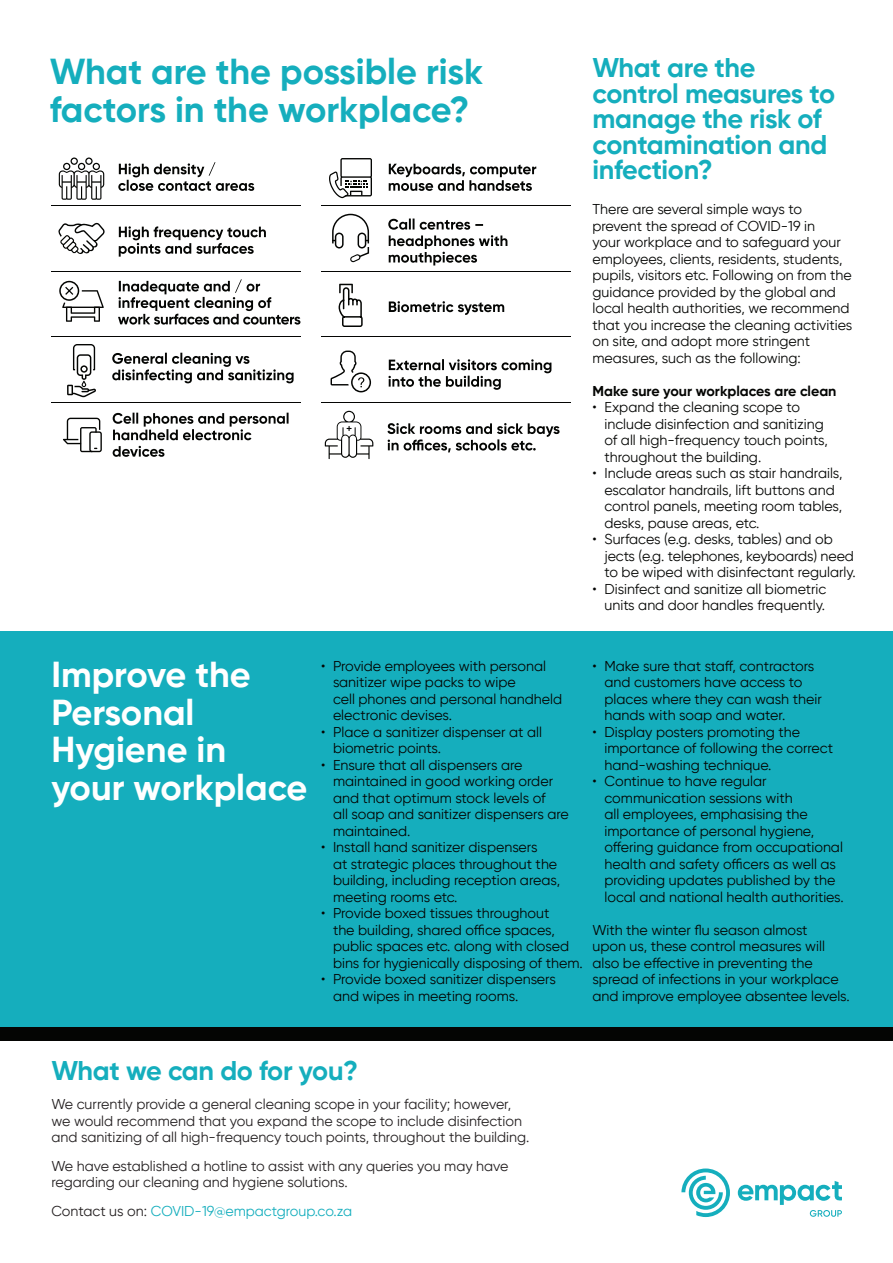
<style>
.page{position:relative;width:893px;height:1263px;background:#fff}
.page>*{position:absolute;margin:0;border:0;box-sizing:border-box;transform-origin:0 0}
.t1{font:700 36px "Gilroy";color:#15aebd}
.t2{font:700 36px "Gilroy";color:#fff}
.t3{font:700 27px "Gilroy";letter-spacing:-.01em;color:#15aebd}
.t4{font:14.25px/16.5px "Gilroy";color:#040503}
.t5{font:14.25px "Gilroy";color:#231f20}
.t6{font:14.25px "Gilroy";color:#15aebd}
.t7{font:700 14.25px "Gilroy";color:#040503}
.s1{color:#231f20}
</style>
<div class="page">
<div style="left:0;top:631px;width:893px;height:406px;background:#15aebd"></div>
<svg style="left:738px;top:1181px;width:104px;height:36px"></svg>
<svg style="left:681px;top:1168px;width:49px;height:49px"></svg>
<div style="left:0;top:1028px;width:893px;height:13px;background:#040503"></div>
<svg style="left:58px;top:222px;width:47px;height:32px"></svg>
<svg style="left:67px;top:344px;width:29px;height:53px"></svg>
<svg style="left:63px;top:418px;width:39px;height:34px"></svg>
<svg style="left:329px;top:158px;width:43px;height:40px"></svg>
<svg style="left:332px;top:214px;width:37px;height:49px"></svg>
<svg style="left:339px;top:284px;width:24px;height:43px"></svg>
<svg style="left:389px;top:164px;width:147px;height:27px"></svg>
<svg style="left:388px;top:219px;width:119px;height:46px"></svg>
<svg style="left:388px;top:359px;width:163px;height:31px"></svg>
<svg style="left:389px;top:301px;width:115px;height:14px"></svg>
<svg style="left:112px;top:353px;width:182px;height:30px"></svg>
<svg style="left:118px;top:279px;width:182px;height:46px"></svg>
<svg style="left:119px;top:226px;width:147px;height:31px"></svg>
<svg style="left:118px;top:162px;width:136px;height:29px"></svg>
<svg style="left:59px;top:157px;width:45px;height:43px"></svg>
<svg style="left:113px;top:446px;width:51px;height:11px"></svg>
<svg style="left:113px;top:413px;width:176px;height:27px"></svg>
<svg style="left:387px;top:423px;width:173px;height:29px"></svg>
<svg style="left:59px;top:281px;width:45px;height:41px"></svg>
<svg style="left:331px;top:351px;width:40px;height:41px"></svg>
<svg style="left:325px;top:411px;width:48px;height:48px"></svg>
<hr style="left:52px;top:271px;width:249px;height:1px;background:#040503">
<hr style="left:52px;top:205px;width:249px;height:1px;background:#040503">
<hr style="left:322px;top:205px;width:249px;height:1px;background:#040503">
<hr style="left:322px;top:271px;width:249px;height:1px;background:#040503">
<hr style="left:52px;top:336px;width:249px;height:1px;background:#040503">
<hr style="left:322px;top:336px;width:249px;height:1px;background:#040503">
<hr style="left:321px;top:403px;width:249px;height:1px;background:#040503">
<hr style="left:52px;top:402px;width:249px;height:1px;background:#040503">
<p class="t1" style="left:50px;top:49px;width:435px">What are the possible risk</p>
<p class="t1" style="left:50px;top:87px;width:421px">factors in the workplace?</p>
<p class="t3" style="left:592px;top:51px;width:164px">What are the</p>
<p class="t3" style="left:592px;top:77px;width:244px">control measures to</p>
<p class="t3" style="left:592px;top:102px;width:231px">manage the risk of</p>
<p class="t3" style="left:592px;top:128px;width:236px">contamination and</p>
<p class="t3" style="left:592px;top:153px;width:122px">infection?</p>
<p class="t4" style="left:592px;top:201px;width:211px">There are several simple ways to</p>
<p class="t4" style="left:592px;top:217px;width:224px">prevent the spread of COVID-19 in</p>
<p class="t4" style="left:592px;top:234px;width:250px">your workplace and to safeguard your</p>
<p class="t4" style="left:592px;top:250px;width:252px">employees, clients, residents, students,</p>
<p class="t4" style="left:592px;top:267px;width:261px">pupils, visitors etc. Following on from the</p>
<p class="t4" style="left:592px;top:283px;width:245px">guidance provided by the global and</p>
<p class="t4" style="left:592px;top:300px;width:258px">local health authorities, we recommend</p>
<p class="t4" style="left:592px;top:316px;width:261px">that you increase the cleaning activities</p>
<p class="t4" style="left:592px;top:333px;width:219px">on site, and adopt more stringent</p>
<p class="t4" style="left:592px;top:349px;width:210px">measures, such as the following:</p>
<p class="t7" style="left:592px;top:382px;width:246px">Make sure your workplaces are clean</p>
<p class="t4" style="left:592px;top:399px;width:209px">• Expand the cleaning scope to</p>
<p class="t4" style="left:604px;top:415px;width:221px">include disinfection and sanitizing</p>
<p class="t4" style="left:604px;top:432px;width:225px">of all high-frequency touch points,</p>
<p class="t4" style="left:604px;top:448px;width:158px">throughout the building.</p>
<p class="t4" style="left:592px;top:465px;width:252px">• Include areas such as stair handrails,</p>
<p class="t4" style="left:604px;top:481px;width:232px">escalator handrails, lift buttons and</p>
<p class="t4" style="left:604px;top:498px;width:239px">control panels, meeting room tables,</p>
<p class="t4" style="left:604px;top:514px;width:157px">desks, pause areas, etc.</p>
<p class="t4" style="left:604px;top:531px;width:253px;text-indent:-12px">• Surfaces (e.g. desks, tables) and ob jects (e.g. telephones, keyboards) need to be wiped with disinfectant regularly.</p>
<p class="t4" style="left:592px;top:580px;width:235px">• Disinfect and sanitize all biometric</p>
<p class="t4" style="left:604px;top:597px;width:222px">units and door handles frequently.</p>
<p class="t2" style="left:51px;top:652px;width:201px">Improve the</p>
<p class="t2" style="left:51px;top:690px;width:145px">Personal</p>
<p class="t2" style="left:51px;top:727px;width:176px">Hygiene in</p>
<p class="t2" style="left:51px;top:765px;width:257px">your workplace</p>
<p class="t4" style="left:321px;top:657px;width:227px">• Provide employees with personal</p>
<p class="t4" style="left:333px;top:674px;width:184px">sanitizer wipe packs to wipe</p>
<p class="t4" style="left:333px;top:690px;width:231px">cell phones and personal handheld</p>
<p class="t4" style="left:333px;top:707px;width:120px">electronic devises.</p>
<p class="t4" style="left:321px;top:723px;width:223px">• Place a sanitizer dispenser at all</p>
<p class="t4" style="left:333px;top:740px;width:110px">biometric points.</p>
<p class="t4" style="left:321px;top:756px;width:203px">• Ensure that all dispensers are</p>
<p class="t4" style="left:333px;top:773px;width:222px">maintained in good working order</p>
<p class="t4" style="left:333px;top:789px;width:214px">and that optimum stock levels of</p>
<p class="t4" style="left:333px;top:806px;width:237px">all soap and sanitizer dispensers are</p>
<p class="t4" style="left:333px;top:822px;width:79px">maintained.</p>
<p class="t4" style="left:321px;top:839px;width:218px">• Install hand sanitizer dispensers</p>
<p class="t4" style="left:333px;top:855px;width:226px">at strategic places throughout the</p>
<p class="t4" style="left:333px;top:872px;width:229px">building, including reception areas,</p>
<p class="t4" style="left:333px;top:888px;width:126px">meeting rooms etc.</p>
<p class="t4" style="left:321px;top:905px;width:230px">• Provide boxed tissues throughout</p>
<p class="t4" style="left:333px;top:921px;width:223px">the building, shared office spaces,</p>
<p class="t4" style="left:333px;top:938px;width:238px">public spaces etc. along with closed</p>
<p class="t4" style="left:333px;top:954px;width:251px">bins for hygienically disposing of them.</p>
<p class="t4" style="left:321px;top:971px;width:236px">• Provide boxed sanitizer dispensers</p>
<p class="t4" style="left:333px;top:987px;width:187px">and wipes in meeting rooms.</p>
<p class="t4" style="left:592px;top:657px;width:223px">• Make sure that staff, contractors</p>
<p class="t4" style="left:604px;top:674px;width:200px">and customers have access to</p>
<p class="t4" style="left:604px;top:690px;width:219px">places where they can wash their</p>
<p class="t4" style="left:604px;top:707px;width:182px">hands with soap and water.</p>
<p class="t4" style="left:592px;top:723px;width:209px">• Display posters promoting the</p>
<p class="t4" style="left:604px;top:740px;width:230px">importance of following the correct</p>
<p class="t4" style="left:604px;top:756px;width:168px">hand-washing technique.</p>
<p class="t4" style="left:592px;top:773px;width:176px">• Continue to have regular</p>
<p class="t4" style="left:604px;top:789px;width:190px">communication sessions with</p>
<p class="t4" style="left:604px;top:806px;width:205px">all employees, emphasising the</p>
<p class="t4" style="left:604px;top:822px;width:211px">importance of personal hygiene,</p>
<p class="t4" style="left:604px;top:839px;width:240px">offering guidance from occupational</p>
<p class="t4" style="left:604px;top:855px;width:233px">health and safety officers as well as</p>
<p class="t4" style="left:604px;top:872px;width:232px">providing updates published by the</p>
<p class="t4" style="left:604px;top:888px;width:241px">local and national health authorities.</p>
<p class="t4" style="left:592px;top:921px;width:217px">With the winter flu season almost</p>
<p class="t4" style="left:592px;top:938px;width:234px">upon us, these control measures will</p>
<p class="t4" style="left:592px;top:954px;width:222px">also be effective in preventing the</p>
<p class="t4" style="left:592px;top:971px;width:248px">spread of infections in your workplace</p>
<p class="t4" style="left:592px;top:987px;width:259px">and improve employee absentee levels.</p>
<p class="t3" style="left:51px;top:1053px;width:308px">What we can do for you?</p>
<p class="t5" style="left:51px;top:1096px;width:461px">We currently provide a general cleaning scope in your facility; however,</p>
<p class="t5" style="left:51px;top:1112px;width:472px">we would recommend that you expand the scope to include disinfection</p>
<p class="t5" style="left:51px;top:1129px;width:480px">and sanitizing of all high-frequency touch points, throughout the building.</p>
<p class="t5" style="left:51px;top:1157px;width:459px">We have established a hotline to assist with any queries you may have</p>
<p class="t5" style="left:51px;top:1174px;width:298px">regarding our cleaning and hygiene solutions.</p>
<p class="t6" style="left:51px;top:1202px;width:302px"><span class="s1">Contact us on:</span> COVID-19@empactgroup.co.za</p>
</div>
